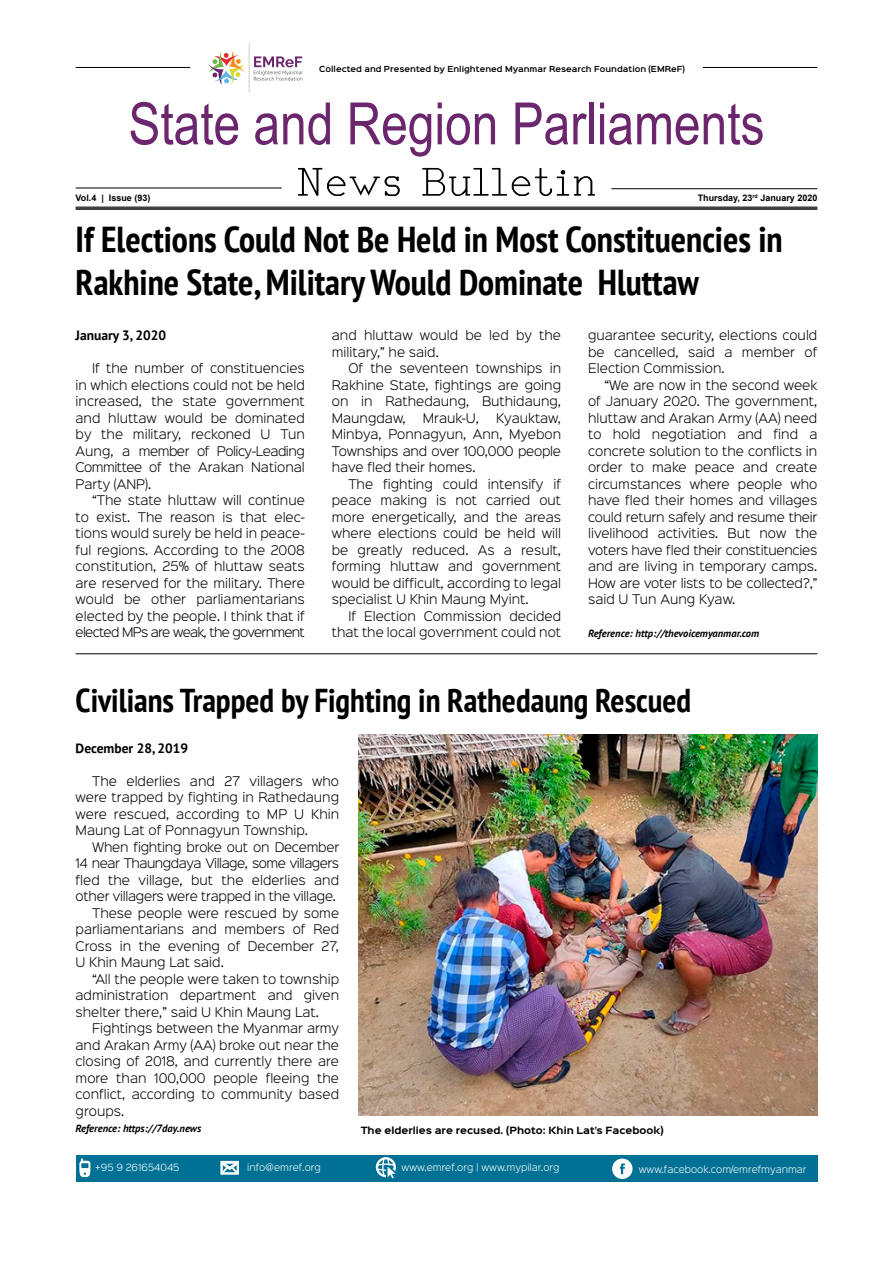
<style>
.page{position:relative;width:893px;height:1263px;background:#fff}
.page>*{position:absolute;margin:0;border:0;box-sizing:border-box;transform-origin:0 0}
.t1{font:58.35px "Arial Narrow";color:#6c266d}
.t2{font:700 condensed 36px/43.2px "PT Sans";color:#000}
.t3{font:700 condensed 33px "PT Sans";color:#000}
.t4{font:700 13.5px "PT Sans";color:#000}
.t5{font:300 12px/16.5px "Sinkin Sans 300";color:#000;text-align:justify}
.t6{font:300 12px "Sinkin Sans 300";letter-spacing:-.02em;color:#000}
.t7{font:300 12px "Sinkin Sans 300";letter-spacing:-.04em;color:#000}
.t8{font:italic 700 10.5px "PT Sans";color:#000}
.t9{font:300 9px "Sinkin Sans 300";color:#fff}
.t10{font:700 9px "Sinkin Sans 700";color:#000}
.t11{font:700 9px "Arial";color:#000}
.t12{font:600 7.5px "Sinkin Sans 600";color:#000}
</style>
<div class="page">
<svg style="left:298px;top:168px;width:297px;height:28px"></svg>
<svg style="left:254px;top:56px;width:49px;height:25px"></svg>
<svg style="left:208px;top:51px;width:36px;height:34px"></svg>
<hr style="left:249px;top:43px;width:1px;height:50px;background:#cdcccb">
<hr style="left:76px;top:207px;width:741px;height:1px;background:#000">
<hr style="left:76px;top:208px;width:741px;height:1px;background:#000">
<hr style="left:76px;top:209px;width:741px;height:1px;background:#000">
<div style="left:76px;top:1155px;width:741px;height:27px;background:#007194"></div>
<svg style="left:376px;top:1157px;width:20px;height:21px"></svg>
<svg style="left:612px;top:1158px;width:20px;height:21px"></svg>
<hr style="left:76px;top:67px;width:114px;height:1px;background:#000">
<hr style="left:703px;top:67px;width:114px;height:1px;background:#000">
<hr style="left:76px;top:188px;width:206px;height:1px;background:#000">
<hr style="left:611px;top:188px;width:206px;height:1px;background:#000">
<svg style="left:79px;top:1158px;width:11px;height:19px"></svg>
<svg style="left:221px;top:1161px;width:18px;height:13px"></svg>
<img style="left:359px;top:735px;width:458px;height:381px">
<hr style="left:76px;top:653px;width:741px;height:1px;background:#000">
<p class="t12" style="left:319px;top:62px;width:367px">Collected and Presented by Enlightened Myanmar Research Foundation (EMReF)</p>
<h1 class="t1" style="left:128px;top:81px;width:637px">State and Region Parliaments</h1>
<p class="t11" style="left:76px;top:192px;width:76px">Vol.4 | Issue (93)</p>
<p class="t11" style="left:698px;top:192px;width:121px">Thursday, 23<sup>rd</sup> January 2020</p>
<h2 class="t2" style="left:76px;top:217px;width:709px">If Elections Could Not Be Held in Most Constituencies in<br>Rakhine State, Military Would Dominate Hluttaw</h2>
<p class="t4" style="left:76px;top:326px;width:92px">January 3, 2020</p>
<p class="t5" style="left:76px;top:359px;width:231px;text-indent:16px">If the number of constituencies in which elections could not be held increased, the state government and hluttaw would be dominated by the military, reckoned U Tun Aung, a member of Policy-Leading Committee of the Arakan National Party (ANP).</p>
<p class="t5" style="left:76px;top:491px;width:231px;text-indent:16px">“The state hluttaw will continue to exist. The reason is that elec&shy;tions would surely be held in peace&shy;ful regions. According to the 2008 constitution, 25% of hluttaw seats are reserved for the military. There would be other parliamentarians elected by the people. I think that if elected MPs are weak, the government</p>
<p class="t5" style="left:332px;top:326px;width:231px">and hluttaw would be led by the military,” he said.</p>
<p class="t5" style="left:332px;top:359px;width:231px;text-indent:16px">Of the seventeen townships in Rakhine State, fightings are going on in Rathedaung, Buthidaung, Maungdaw,</p>
<p class="t5" style="left:332px;top:409px;width:231px;text-indent:164px">Kyauktaw, Minbya, Ponnagyun, Ann, Myebon Townships and over 100,000 people have fled their homes.</p>
<p class="t5" style="left:332px;top:475px;width:231px;text-indent:16px">The fighting could intensify if peace making is not carried out more energetically, and the areas where elections could be held will be greatly reduced. As a result, forming hluttaw and government would be difficult, according to legal specialist U Khin Maung Myint.</p>
<p class="t5" style="left:332px;top:607px;width:231px;text-align:right">If Election Commission decided that the local government could not</p>
<p class="t5" style="left:423px;top:409px;width:58px">Mrauk-U,</p>
<p class="t5" style="left:588px;top:326px;width:231px">guarantee security, elections could be cancelled, said a member of Election Commission.</p>
<p class="t5" style="left:588px;top:376px;width:231px;text-indent:16px">“We are now in the second week of January 2020. The government, hluttaw and Arakan Army (AA) need to hold negotiation and find a concrete solution to the conflicts in order to make peace and create circumstances where people who have fled their homes and villages could return safely and resume their livelihood activities. But now the voters have fled their constituencies and are living in temporary camps.<br>How are voter lists to be collected?,” said U Tun Aung Kyaw.</p>
<p class="t8" style="left:588px;top:627px;width:173px">Reference: http://thevoicemyanmar.com</p>
<h3 class="t3" style="left:76px;top:678px;width:617px">Civilians Trapped by Fighting in Rathedaung Rescued</h3>
<p class="t4" style="left:76px;top:739px;width:114px">December 28, 2019</p>
<p class="t5" style="left:76px;top:772px;width:265px;text-indent:16px">The elderlies and 27 villagers who were trapped by fighting in Rathedaung were rescued, according to MP U Khin Maung Lat of Ponnagyun Township.</p>
<p class="t6" style="left:92px;top:837px;width:249px">When fighting broke out on December</p>
<p class="t7" style="left:76px;top:854px;width:265px">14 near Thaungdaya Village, some villagers</p>
<p class="t5" style="left:76px;top:871px;width:265px">fled the village, but the elderlies and</p>
<p class="t6" style="left:76px;top:887px;width:262px">other villagers were trapped in the village.</p>
<p class="t5" style="left:92px;top:904px;width:249px">These people were rescued by some</p>
<p class="t5" style="left:76px;top:920px;width:265px">parliamentarians and members of Red</p>
<p class="t5" style="left:76px;top:937px;width:265px">Cross in the evening of December 27,</p>
<p class="t5" style="left:76px;top:953px;width:150px">U Khin Maung Lat said.</p>
<p class="t5" style="left:92px;top:970px;width:249px">“All the people were taken to township</p>
<p class="t5" style="left:76px;top:986px;width:265px">administration department and given</p>
<p class="t5" style="left:76px;top:1003px;width:245px">shelter there,” said U Khin Maung Lat.</p>
<p class="t5" style="left:92px;top:1019px;width:249px">Fightings between the Myanmar army</p>
<p class="t5" style="left:76px;top:1036px;width:265px">and Arakan Army (AA) broke out near the</p>
<p class="t5" style="left:76px;top:1052px;width:265px">closing of 2018, and currently there are</p>
<p class="t5" style="left:76px;top:1069px;width:265px">more than 100,000 people fleeing the</p>
<p class="t5" style="left:76px;top:1085px;width:265px">conflict, according to community based</p>
<p class="t5" style="left:76px;top:1102px;width:50px">groups.</p>
<p class="t8" style="left:76px;top:1122px;width:127px">Reference: https://7day.news</p>
<p class="t10" style="left:361px;top:1125px;width:304px">The elderlies are recused. (Photo: Khin Lat’s Facebook)</p>
<p class="t9" style="left:95px;top:1160px;width:86px">+95 9 261654045</p>
<p class="t9" style="left:247px;top:1160px;width:75px">info@emref.org</p>
<p class="t9" style="left:402px;top:1160px;width:159px">www.emref.org | www.mypilar.org</p>
<p class="t9" style="left:639px;top:1162px;width:169px">www.facebook.com/emrefmyanmar</p>
</div>
